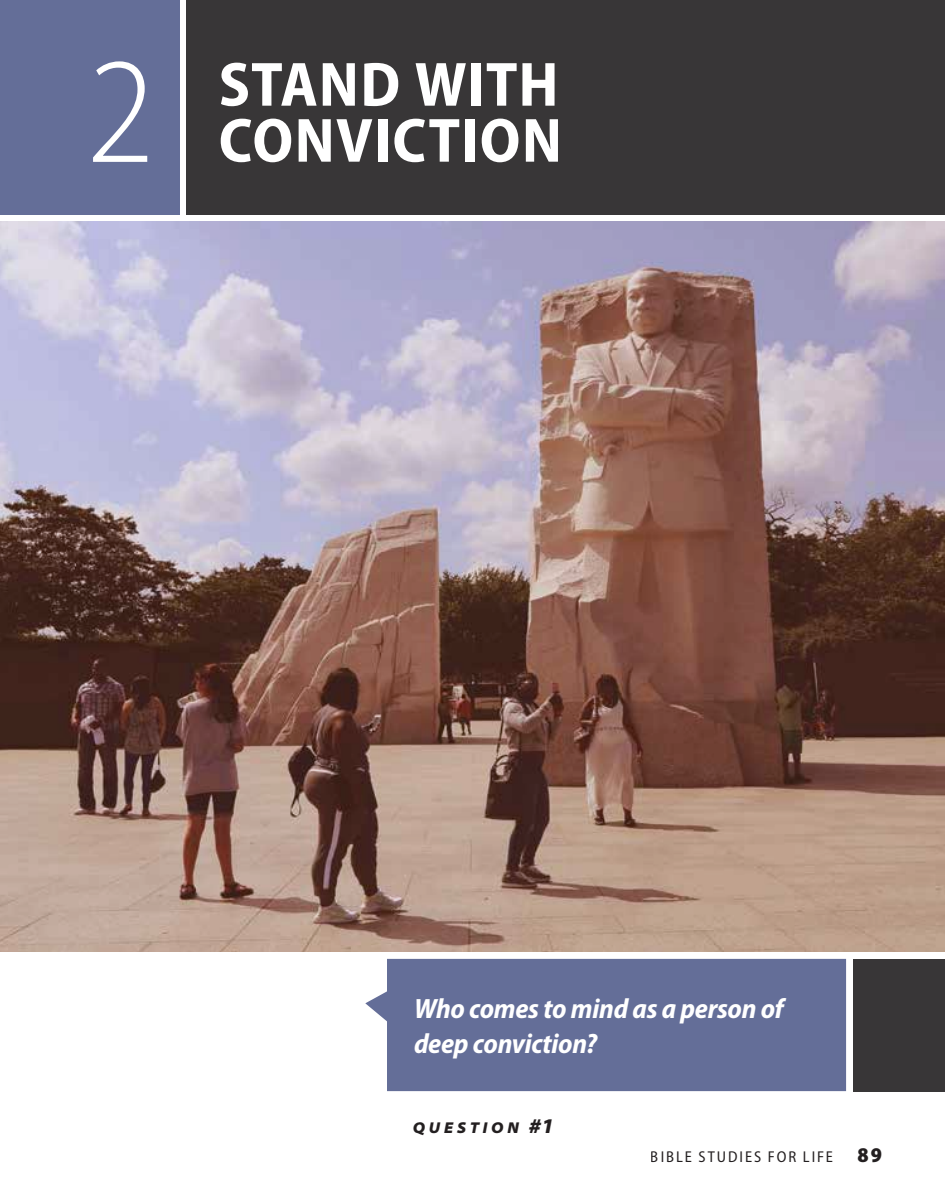
<style>
.page{position:relative;width:945px;height:1197px;background:#fff}
.page>*{position:absolute;margin:0;border:0;box-sizing:border-box;transform-origin:0 0}
.t1{font:300 semi-condensed 152.25px "Myriad Pro";color:#fff}
.t2{font:700 semi-condensed 63px "Myriad Pro";letter-spacing:.02em;color:#fff}
.t3{font:italic 700 semi-condensed 28px/35px "Myriad Pro";letter-spacing:-.01em;color:#fff}
.t4{font:semi-condensed 15.75px "Myriad Pro";letter-spacing:.125em;color:#231f20}
.t5{font:italic 900 semi-expanded 15.75px "Myriad Pro";letter-spacing:.235em;color:#231f20}
.s1{font-size:21px}
.s2{font-weight:900;font-size:21px}
</style>
<div class="page">
<div style="left:853px;top:959px;width:92px;height:132px;background:#383637"></div>
<div style="left:0;top:0;width:179px;height:214px;background:#646e98"></div>
<div style="left:186px;top:0;width:759px;height:214px;background:#383637"></div>
<div style="left:365px;top:959px;width:481px;height:132px;background:#646e98"></div>
<img style="left:0;top:221px;width:945px;height:731px">
<h1 class="t1" style="left:87px;top:29px;width:70px">2</h1>
<h2 class="t2" style="left:219px;top:49px;width:341px">STAND WITH</h2>
<h2 class="t2" style="left:219px;top:105px;width:345px">CONVICTION</h2>
<p class="t3" style="left:414px;top:992px;width:371px">Who comes to mind as a person of deep conviction?</p>
<p class="t5" style="left:413px;top:1119px;width:143px">QUESTION <span class="s1">#1</span></p>
<p class="t4" style="left:651px;top:1149px;width:233px">BIBLE STUDIES FOR LIFE <span class="s2">89</span></p>
</div>
